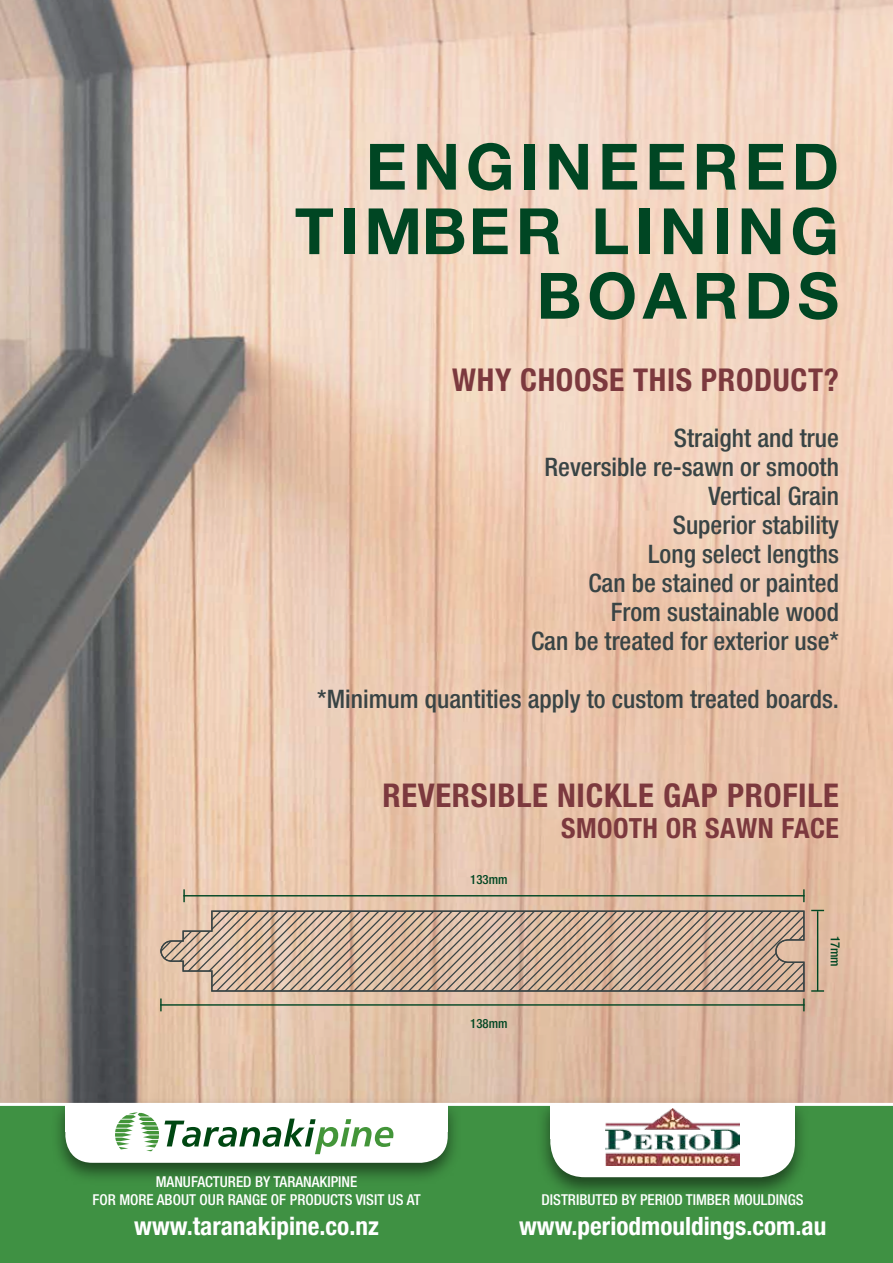
<style>
.page{position:relative;width:893px;height:1263px;background:#fff}
.page>*{position:absolute;margin:0;border:0;box-sizing:border-box;transform-origin:0 0}
.t1{font:700 63.9px/64.5px "Helvetica Neue";letter-spacing:.09em;color:#004623;text-align:right}
.t2{font:700 condensed 32.85px "Helvetica Neue";letter-spacing:.02em;color:#7c393e}
.t3{font:700 condensed 31.5px "Helvetica Neue";letter-spacing:.02em;color:#7c393e}
.t4{font:700 condensed 27.9px "Helvetica Neue";letter-spacing:.02em;color:#7c393e}
.t5{font:500 condensed 25.5px/29px "Helvetica Neue";color:#394445;text-align:right}
.t6{font:700 condensed 25.2px "Helvetica Neue";color:#fff}
.t7{font:500 condensed 15px/18px "Helvetica Neue LT Pro";color:#fff;text-align:center}
.t8{font:500 condensed 12.75px "Helvetica Neue";color:#004623}
</style>
<div class="page">
<img style="left:0;top:0;width:893px;height:1103px">
<div style="left:0;top:1104px;width:893px;height:159px;background:#3f9143"></div>
<div style="left:536px;top:1097px;width:273px;height:103px;background:#000;opacity:.52"></div>
<div style="left:550px;top:1104px;width:245px;height:73px;background:#fff;border-radius:35px"></div>
<div style="left:550px;top:1103px;width:245px;height:35px;background:#fff"></div>
<div style="left:51px;top:1098px;width:411px;height:87px;background:#000;opacity:.52"></div>
<div style="left:65px;top:1105px;width:383px;height:58px;background:#fff;border-radius:27px"></div>
<div style="left:65px;top:1104px;width:383px;height:28px;background:#fff"></div>
<svg style="left:115px;top:1112px;width:278px;height:42px"></svg>
<hr style="left:0;top:1103px;width:893px;height:3px;background:#fff">
<img style="left:606px;top:1108px;width:134px;height:57px">
<svg style="left:160px;top:910px;width:645px;height:82px;background:#bda592"></svg>
<svg style="left:811px;top:910px;width:13px;height:1px"></svg>
<hr style="left:817px;top:911px;width:1px;height:80px;background:#004623">
<svg style="left:811px;top:990px;width:13px;height:2px"></svg>
<svg style="left:160px;top:998px;width:2px;height:13px"></svg>
<hr style="left:160px;top:1004px;width:645px;height:2px;background:#004623">
<svg style="left:803px;top:998px;width:2px;height:13px"></svg>
<svg style="left:183px;top:889px;width:2px;height:13px"></svg>
<hr style="left:183px;top:895px;width:622px;height:1px;background:#004623">
<svg style="left:803px;top:889px;width:2px;height:13px"></svg>
<h1 class="t1" style="left:295px;top:136px;width:546px">ENGINEERED<br>TIMBER LINING<br>BOARDS</h1>
<p class="t3" style="left:452px;top:361px;width:388px">WHY CHOOSE THIS PRODUCT?</p>
<p class="t5" style="left:531px;top:423px;width:309px">Straight and true<br>Reversible re-sawn or smooth<br>Vertical Grain<br>Superior stability<br>Long select lengths<br>Can be stained or painted<br>From sustainable wood<br>Can be treated for exterior use*</p>
<p class="t5" style="left:317px;top:684px;width:523px">*Minimum quantities apply to custom treated boards.</p>
<p class="t2" style="left:382px;top:776px;width:458px">REVERSIBLE NICKLE GAP PROFILE</p>
<p class="t4" style="left:561px;top:811px;width:279px">SMOOTH OR SAWN FACE</p>
<p class="t8" style="left:470px;top:872px;width:39px">133mm</p>
<p class="t8" style="left:470px;top:1016px;width:39px">138mm</p>
<p class="t8" style="left:843px;top:935px;width:33px;rotate:90deg">17mm</p>
<p class="t7" style="left:92px;top:1173px;width:330px">MANUFACTURED BY TARANAKIPINE<br>FOR MORE ABOUT OUR RANGE OF PRODUCTS VISIT US AT</p>
<p class="t6" style="left:134px;top:1210px;width:246px">www.taranakipine.co.nz</p>
<p class="t7" style="left:542px;top:1191px;width:264px">DISTRIBUTED BY PERIOD TIMBER MOULDINGS</p>
<p class="t6" style="left:519px;top:1210px;width:309px">www.periodmouldings.com.au</p>
</div>
